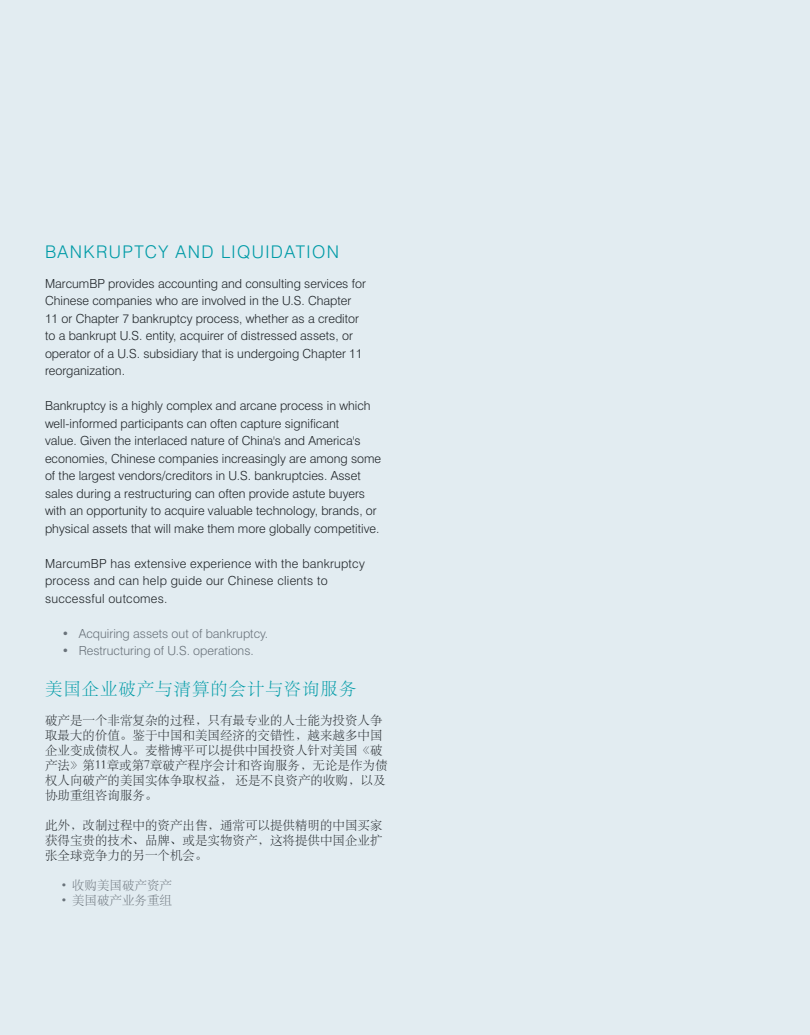
<style>
.page{position:relative;width:810px;height:1035px;background:#e2ecf1}
.page>*{position:absolute;margin:0;border:0;box-sizing:border-box;transform-origin:0 0}
.t1{font:300 17.5px "Swiss 721 BT";letter-spacing:.08em;color:#009ba7}
.t2{font:17.5px "ST Songti SC Light";letter-spacing:.05em;color:#009ba7}
.t3{font:300 12.5px/17.5px "Swiss 721 BT";color:#202529}
.t4{font:12.5px/15px "ST Songti SC Light";color:#202529}
.t5{font:300 12.5px/17.5px "Swiss 721 BT";letter-spacing:.02em;color:#202529}
.t6{font:300 12.5px "Swiss 721 BT";color:#6a737b}
.t7{font:12.5px "ST Songti SC Light";color:#6a737b}
</style>
<div class="page">
<h1 class="t1" style="left:45px;top:241px;width:296px">BANKRUPTCY AND LIQUIDATION</h1>
<p class="t3" style="left:45px;top:274px;width:322px">MarcumBP provides accounting and consulting services for Chinese companies who are involved in the U.S. Chapter 11 or Chapter 7 bankruptcy process, whether as a creditor to a bankrupt U.S. entity, acquirer of distressed assets, or operator of a U.S. subsidiary that is undergoing Chapter 11 reorganization.</p>
<p class="t3" style="left:45px;top:397px;width:338px">Bankruptcy is a highly complex and arcane process in which well-informed participants can often capture significant<br>value. Given the interlaced nature of China's and America's economies, Chinese companies increasingly are among some of the largest vendors/creditors in U.S. bankruptcies. Asset sales during a restructuring can often provide astute buyers with an opportunity to acquire valuable technology, brands, or physical assets that will make them more globally competitive.</p>
<p class="t5" style="left:45px;top:554px;width:321px">MarcumBP has extensive experience with the bankruptcy process and can help guide our Chinese clients to successful outcomes.</p>
<p class="t6" style="left:62px;top:626px;width:208px">• Acquiring assets out of bankruptcy.</p>
<p class="t6" style="left:62px;top:643px;width:193px">• Restructuring of U.S. operations.</p>
<h1 class="t2" style="left:45px;top:677px;width:313px">美国企业破产与清算的会计与咨询服务</h1>
<p class="t4" style="left:45px;top:712px;width:344px">破产是一个非常复杂的过程，只有最专业的人士能为投资人争取最大的价值。鉴于中国和美国经济的交错性，越来越多中国企业变成债权人。麦楷博平可以提供中国投资人针对美国《破产法》第11章或第7章破产程序会计和咨询服务，无论是作为债权人向破产的美国实体争取权益，还是不良资产的收购，以及协助重组咨询服务。</p>
<p class="t4" style="left:45px;top:817px;width:339px;text-align:justify">此外，改制过程中的资产出售，通常可以提供精明的中国买家获得宝贵的技术、品牌、或是实物资产，这将提供中国企业扩张全球竞争力的另一个机会。</p>
<p class="t7" style="left:62px;top:877px;width:112px">• 收购美国破产资产</p>
<p class="t7" style="left:62px;top:892px;width:112px">• 美国破产业务重组</p>
</div>
